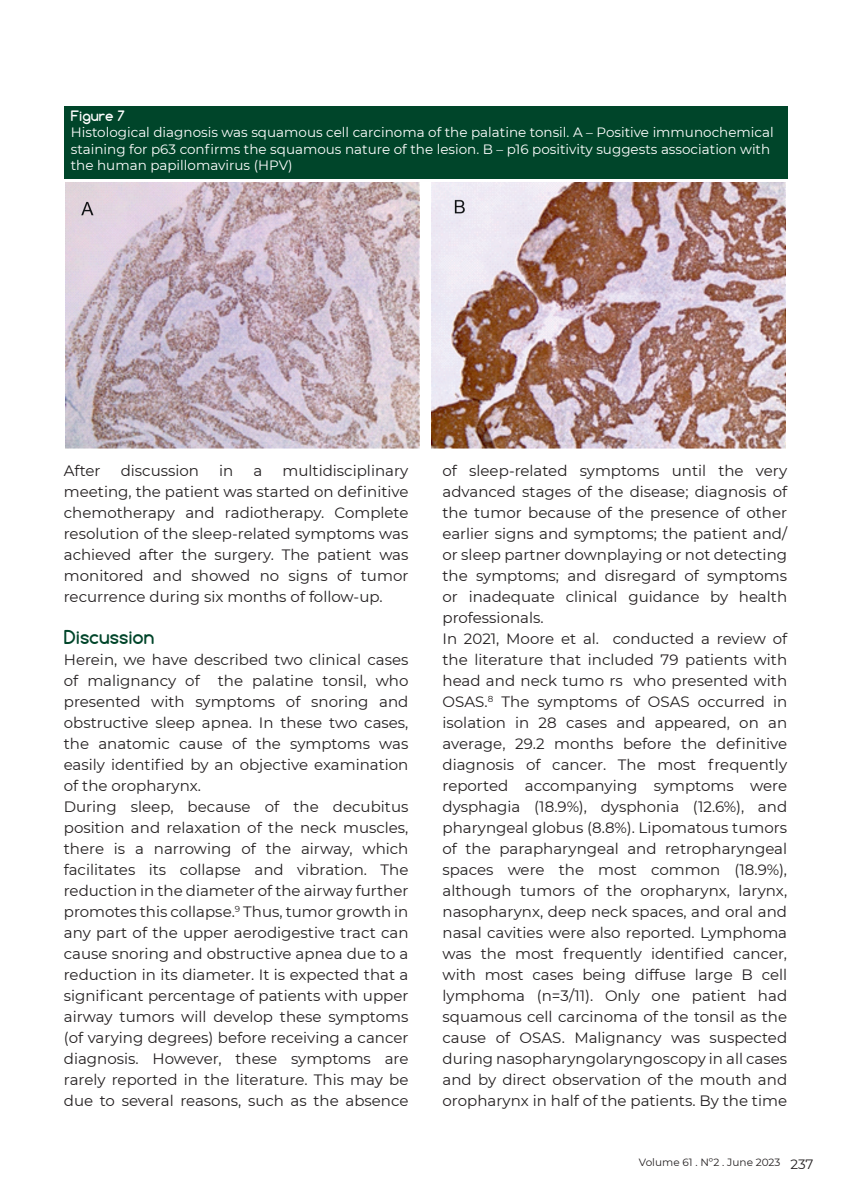
<style>
.page{position:relative;width:851px;height:1191px;background:#fff}
.page>*{position:absolute;margin:0;border:0;box-sizing:border-box;transform-origin:0 0}
.t1{font:700 18px "Comfortaa";color:#00452a}
.t2{font:15px/21px "Montserrat";color:#231f20}
.t3{font:13.5px/16.2px "Montserrat";color:#fff}
.t4{font:700 13.5px "Comfortaa";color:#fff}
.t5{font:10.5px "Montserrat";color:#231f20}
.s1{font-size:13.5px}
</style>
<div class="page">
<div style="left:64px;top:106px;width:723px;height:73px;background:#00452a"></div>
<img style="left:65px;top:183px;width:354px;height:265px">
<img style="left:431px;top:183px;width:354px;height:265px">
<p class="t4" style="left:71px;top:107px;width:56px">Figure 7</p>
<p class="t3" style="left:71px;top:124px;width:704px">Histological diagnosis was squamous cell carcinoma of the palatine tonsil. A – Positive immunochemical staining for p63 confirms the squamous nature of the lesion. B – p16 positivity suggests association with the human papillomavirus (HPV)</p>
<p class="t2" style="left:64px;top:460px;width:38px">After</p>
<p class="t2" style="left:121px;top:460px;width:80px">discussion</p>
<p class="t2" style="left:219px;top:460px;width:16px">in</p>
<p class="t2" style="left:253px;top:460px;width:10px">a</p>
<p class="t2" style="left:64px;top:460px;width:346px;text-align:justify;text-indent:219px">multidisciplinary meeting, the patient was started on definitive chemotherapy and radiotherapy. Complete resolution of the sleep-related symptoms was achieved after the surgery. The patient was monitored and showed no signs of tumor recurrence during six months of follow-up.</p>
<p class="t1" style="left:64px;top:626px;width:92px">Discussion</p>
<p class="t2" style="left:64px;top:649px;width:346px">Herein, we have described two clinical cases of malignancy of the palatine tonsil, who presented with symptoms of snoring and obstructive sleep apnea. In these two cases, the anatomic cause of the symptoms was easily identified by an objective examination of the oropharynx.<br>During sleep, because of the decubitus position and relaxation of the neck muscles, there is a narrowing of the airway, which facilitates its collapse and vibration. The reduction in the diameter of the airway further promotes this collapse.<sup>9</sup> Thus, tumor growth in any part of the upper aerodigestive tract can cause snoring and obstructive apnea due to a reduction in its diameter. It is expected that a significant percentage of patients with upper airway tumors will develop these symptoms (of varying degrees) before receiving a cancer diagnosis. However, these symptoms are rarely reported in the literature. This may be due to several reasons, such as the absence</p>
<p class="t2" style="left:442px;top:460px;width:346px">of sleep-related symptoms until the very advanced stages of the disease; diagnosis of the tumor because of the presence of other earlier signs and symptoms; the patient and/ or sleep partner downplaying or not detecting the symptoms; and disregard of symptoms or inadequate clinical guidance by health professionals.<br>In 2021, Moore et al. conducted a review of the literature that included 79 patients with head and neck tumo rs who presented with OSAS.<sup>8</sup> The symptoms of OSAS occurred in isolation in 28 cases and appeared, on an average, 29.2 months before the definitive diagnosis of cancer. The most frequently reported accompanying symptoms were dysphagia (18.9%), dysphonia (12.6%), and pharyngeal globus (8.8%). Lipomatous tumors of the parapharyngeal and retropharyngeal spaces were the most common (18.9%), although tumors of the oropharynx, larynx, nasopharynx, deep neck spaces, and oral and nasal cavities were also reported. Lymphoma was the most frequently identified cancer, with most cases being diffuse large B cell lymphoma (n=3/11). Only one patient had squamous cell carcinoma of the tonsil as the cause of OSAS. Malignancy was suspected during nasopharyngolaryngoscopy in all cases and by direct observation of the mouth and oropharynx in half of the patients. By the time</p>
<p class="t5" style="left:639px;top:1155px;width:176px">Volume 61 . Nº2 . June 2023 <span class="s1">237</span></p>
</div>
